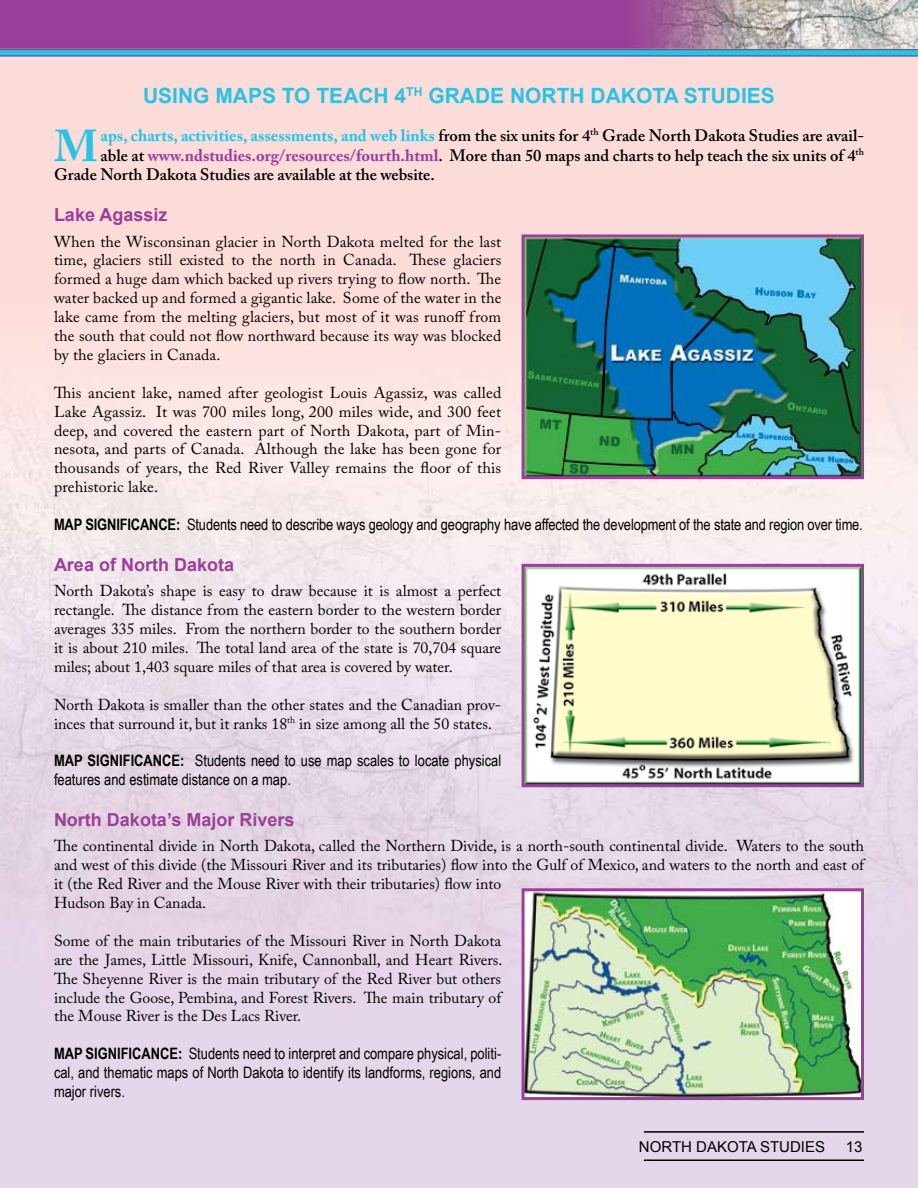
<style>
.page{position:relative;width:918px;height:1188px;background:#fff}
.page>*{position:absolute;margin:0;border:0;box-sizing:border-box;transform-origin:0 0}
.t1{font:700 44.4px "Adobe Caslon Pro";color:#2cc2e1}
.t2{font:700 21px "Arial";color:#2cc2e1}
.t3{font:700 18px "Arial";color:#9c3f98}
.t4{font:600 16.5px "Adobe Caslon Pro";color:#000}
.t5{font:15.75px/18.9px "Adobe Caslon Pro";color:#000;text-align:justify}
.t6{font:15.75px/18.9px "Arial Narrow";color:#000}
.t7{font:15px "Arial";color:#000}
.s1{font-weight:700;color:#2cc2e1}
.s2{font-weight:700;color:#9c3f98}
.s3{font-weight:700}
</style>
<div class="page">
<img style="left:0;top:0;width:918px;height:1188px">
<svg style="left:0;top:50px;width:918px;height:5px;background:#31bbdd"></svg>
<hr style="left:0;top:49px;width:918px;height:1px;background:#9c3f98">
<hr style="left:0;top:55px;width:918px;height:1px;background:#9c3f98">
<hr style="left:644px;top:1160px;width:220px;height:1px;background:#000">
<hr style="left:644px;top:1131px;width:220px;height:2px;background:#000">
<img style="left:526px;top:238px;width:334px;height:237px">
<div style="left:522px;top:234px;width:342px;height:245px;border:3px solid #9c3f98"></div>
<img style="left:526px;top:568px;width:334px;height:215px">
<div style="left:522px;top:564px;width:342px;height:223px;border:3px solid #9c3f98"></div>
<img style="left:526px;top:892px;width:334px;height:204px">
<div style="left:522px;top:888px;width:342px;height:212px;border:3px solid #9c3f98"></div>
<h2 class="t2" style="left:143px;top:82px;width:633px">USING MAPS TO TEACH 4<sup>TH</sup> GRADE NORTH DAKOTA STUDIES</h2>
<h1 class="t1" style="left:54px;top:119px;width:45px">M</h1>
<p class="t4" style="left:101px;top:125px;width:765px"><span class="s1">aps, charts, activities, assessments, and web links</span> from the six units for 4<sup>th</sup> Grade North Dakota Studies are avail-</p>
<p class="t4" style="left:101px;top:145px;width:765px">able at <span class="s2">www.ndstudies.org/resources/fourth.html</span>. More than 50 maps and charts to help teach the six units of 4<sup>th</sup></p>
<p class="t4" style="left:54px;top:165px;width:382px">Grade North Dakota Studies are available at the website.</p>
<p class="t3" style="left:54px;top:203px;width:115px">Lake Agassiz</p>
<p class="t5" style="left:54px;top:232px;width:449px">When the Wisconsinan glacier in North Dakota melted for the last time, glaciers still existed to the north in Canada. These glaciers formed a huge dam which backed up rivers trying to flow north. The water backed up and formed a gigantic lake. Some of the water in the lake came from the melting glaciers, but most of it was runoff from the south that could not flow northward because its way was blocked by the glaciers in Canada.</p>
<p class="t5" style="left:54px;top:383px;width:449px">This ancient lake, named after geologist Louis Agassiz, was called Lake Agassiz. It was 700 miles long, 200 miles wide, and 300 feet deep, and covered the eastern part of North Dakota, part of Min&shy;nesota, and parts of Canada. Although the lake has been gone for thousands of years, the Red River Valley remains the floor of this prehistoric lake.</p>
<p class="t6" style="left:54px;top:515px;width:810px"><span class="s3">MAP SIGNIFICANCE:</span> Students need to describe ways geology and geography have affected the development of the state and region over time.</p>
<p class="t3" style="left:54px;top:552px;width:182px">Area of North Dakota</p>
<p class="t5" style="left:54px;top:581px;width:449px">North Dakota’s shape is easy to draw because it is almost a perfect rectangle. The distance from the eastern border to the western border averages 335 miles. From the northern border to the southern border it is about 210 miles. The total land area of the state is 70,704 square miles; about 1,403 square miles of that area is covered by water.</p>
<p class="t5" style="left:54px;top:695px;width:449px">North Dakota is smaller than the other states and the Canadian prov&shy;inces that surround it, but it ranks 18<sup>th</sup> in size among all the 50 states.</p>
<p class="t6" style="left:54px;top:751px;width:449px"><span class="s3">MAP SIGNIFICANCE:</span> Students need to use map scales to locate physical features and estimate distance on a map.</p>
<p class="t3" style="left:54px;top:808px;width:242px">North Dakota’s Major Rivers</p>
<p class="t5" style="left:54px;top:837px;width:812px;text-align:left">The continental divide in North Dakota, called the Northern Divide, is a north-south continental divide. Waters to the south and west of this divide (the Missouri River and its tributaries) flow into the Gulf of Mexico, and waters to the north and east of it (the Red River and the Mouse River with their tributaries) flow into<br>Hudson Bay in Canada.</p>
<p class="t5" style="left:54px;top:931px;width:450px">Some of the main tributaries of the Missouri River in North Dakota are the James, Little Missouri, Knife, Cannonball, and Heart Rivers.<br>The Sheyenne River is the main tributary of the Red River but others include the Goose, Pembina, and Forest Rivers. The main tributary of the Mouse River is the Des Lacs River.</p>
<p class="t6" style="left:54px;top:1044px;width:449px;text-align:justify"><span class="s3">MAP SIGNIFICANCE:</span> Students need to interpret and compare physical, politi&shy;cal, and thematic maps of North Dakota to identify its landforms, regions, and major rivers.</p>
<p class="t7" style="left:639px;top:1137px;width:188px">NORTH DAKOTA STUDIES</p>
<p class="t7" style="left:846px;top:1137px;width:18px">1 3</p>
</div>
